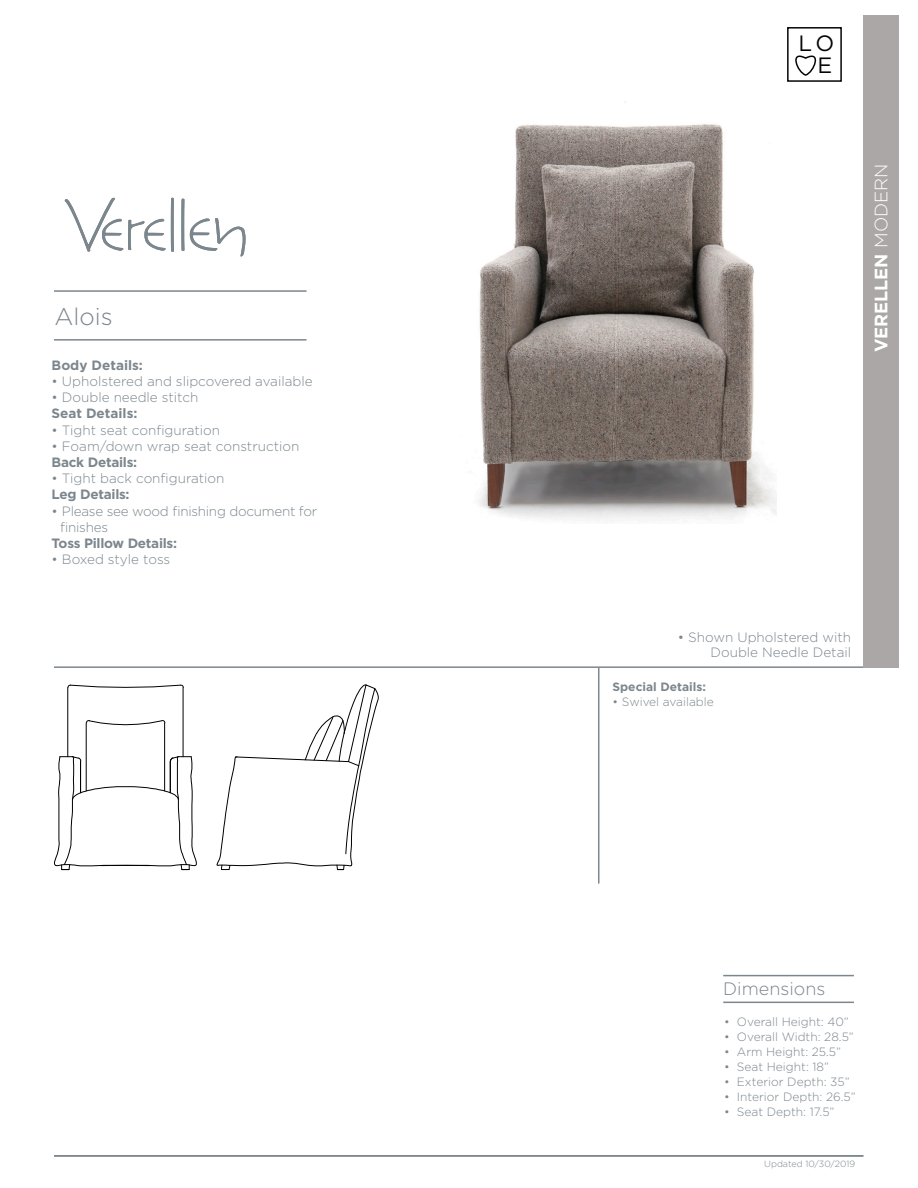
<style>
.page{position:relative;width:918px;height:1188px;background:#fff}
.page>*{position:absolute;margin:0;border:0;box-sizing:border-box;transform-origin:0 0}
.t1{font:300 24px "Gotham";color:#7c868d}
.t2{font:22.2px/22.4px "Gotham";color:#050504}
.t3{font:700 18px "Gotham";color:#fff}
.t4{font:300 18px "Gotham";color:#7c868d}
.t5{font:300 13.5px "Gotham";color:#7c868d}
.t6{font:700 13.5px "Gotham";letter-spacing:-.02em;color:#7c868d}
.t7{font:300 13.5px "Gotham";letter-spacing:-.02em;color:#7c868d}
.t8{font:700 13.5px "Gotham";color:#7c868d}
.t9{font:300 12px "Gotham";color:#7c868d}
.t10{font:700 12px "Gotham";color:#7c868d}
.t11{font:300 9px "Gotham";color:#7c868d}
.s1{font-weight:300}
</style>
<div class="page">
<div style="left:787px;top:27px;width:55px;height:55px;border:2px solid #050504"></div>
<svg style="left:789px;top:50px;width:28px;height:27px"></svg>
<hr style="left:54px;top:339px;width:253px;height:2px;background:#7c868d">
<hr style="left:54px;top:290px;width:253px;height:2px;background:#7c868d">
<hr style="left:54px;top:666px;width:809px;height:2px;background:#7c868d">
<svg style="left:64px;top:198px;width:110px;height:54px"></svg>
<svg style="left:181px;top:199px;width:65px;height:57px"></svg>
<hr style="left:723px;top:1002px;width:131px;height:1px;background:#7c868d">
<hr style="left:723px;top:975px;width:131px;height:1px;background:#7c868d">
<div style="left:863px;top:15px;width:35px;height:653px;background:#aaa7a6"></div>
<hr style="left:54px;top:1155px;width:809px;height:2px;background:#7c868d">
<hr style="left:86px;top:723px;width:1px;height:68px;background:#000">
<svg style="left:86px;top:720px;width:79px;height:5px"></svg>
<hr style="left:68px;top:688px;width:1px;height:69px;background:#000">
<svg style="left:68px;top:685px;width:116px;height:3px"></svg>
<hr style="left:183px;top:688px;width:1px;height:69px;background:#000">
<hr style="left:164px;top:723px;width:1px;height:68px;background:#000">
<svg style="left:217px;top:684px;width:162px;height:186px"></svg>
<svg style="left:54px;top:756px;width:143px;height:114px"></svg>
<hr style="left:598px;top:668px;width:1px;height:216px;background:#7d888c">
<img style="left:470px;top:102px;width:307px;height:421px">
<p class="t1" style="left:54px;top:302px;width:60px">Alois</p>
<p class="t8" style="left:52px;top:356px;width:93px">Body Details:</p>
<p class="t5" style="left:52px;top:373px;width:263px">• Upholstered and slipcovered available</p>
<p class="t5" style="left:52px;top:389px;width:148px">• Double needle stitch</p>
<p class="t8" style="left:52px;top:405px;width:87px">Seat Details:</p>
<p class="t5" style="left:52px;top:421px;width:170px">• Tight seat configuration</p>
<p class="t5" style="left:52px;top:438px;width:249px">• Foam/down wrap seat construction</p>
<p class="t6" style="left:52px;top:453px;width:87px">Back Details:</p>
<p class="t5" style="left:52px;top:470px;width:174px">• Tight back configuration</p>
<p class="t6" style="left:52px;top:486px;width:80px">Leg Details:</p>
<p class="t7" style="left:52px;top:502px;width:267px">• Please see wood finishing document for</p>
<p class="t5" style="left:60px;top:519px;width:49px">finishes</p>
<p class="t6" style="left:52px;top:534px;width:127px">Toss Pillow Details:</p>
<p class="t5" style="left:52px;top:551px;width:120px">• Boxed style toss</p>
<p class="t2" style="left:797px;top:31px;width:38px">LO<br>VE</p>
<p class="t3" style="left:869px;top:352px;width:190px;rotate:-90deg">VERELLEN <span class="s1">MODERN</span></p>
<p class="t5" style="left:678px;top:628px;width:175px">• Shown Upholstered with</p>
<p class="t5" style="left:711px;top:643px;width:142px">Double Needle Detail</p>
<p class="t10" style="left:613px;top:679px;width:95px">Special Details:</p>
<p class="t9" style="left:613px;top:694px;width:103px">• Swivel available</p>
<p class="t4" style="left:723px;top:977px;width:104px">Dimensions</p>
<p class="t9" style="left:724px;top:1014px;width:126px">• Overall Height: 40”</p>
<p class="t9" style="left:724px;top:1029px;width:131px">• Overall Width: 28.5”</p>
<p class="t9" style="left:724px;top:1044px;width:119px">• Arm Height: 25.5”</p>
<p class="t9" style="left:724px;top:1059px;width:106px">• Seat Height: 18”</p>
<p class="t9" style="left:724px;top:1074px;width:127px">• Exterior Depth: 35”</p>
<p class="t9" style="left:724px;top:1089px;width:133px">• Interior Depth: 26.5”</p>
<p class="t9" style="left:724px;top:1104px;width:112px">• Seat Depth: 17.5”</p>
<p class="t11" style="left:764px;top:1158px;width:93px">Updated 10/30/2019</p>
</div>
